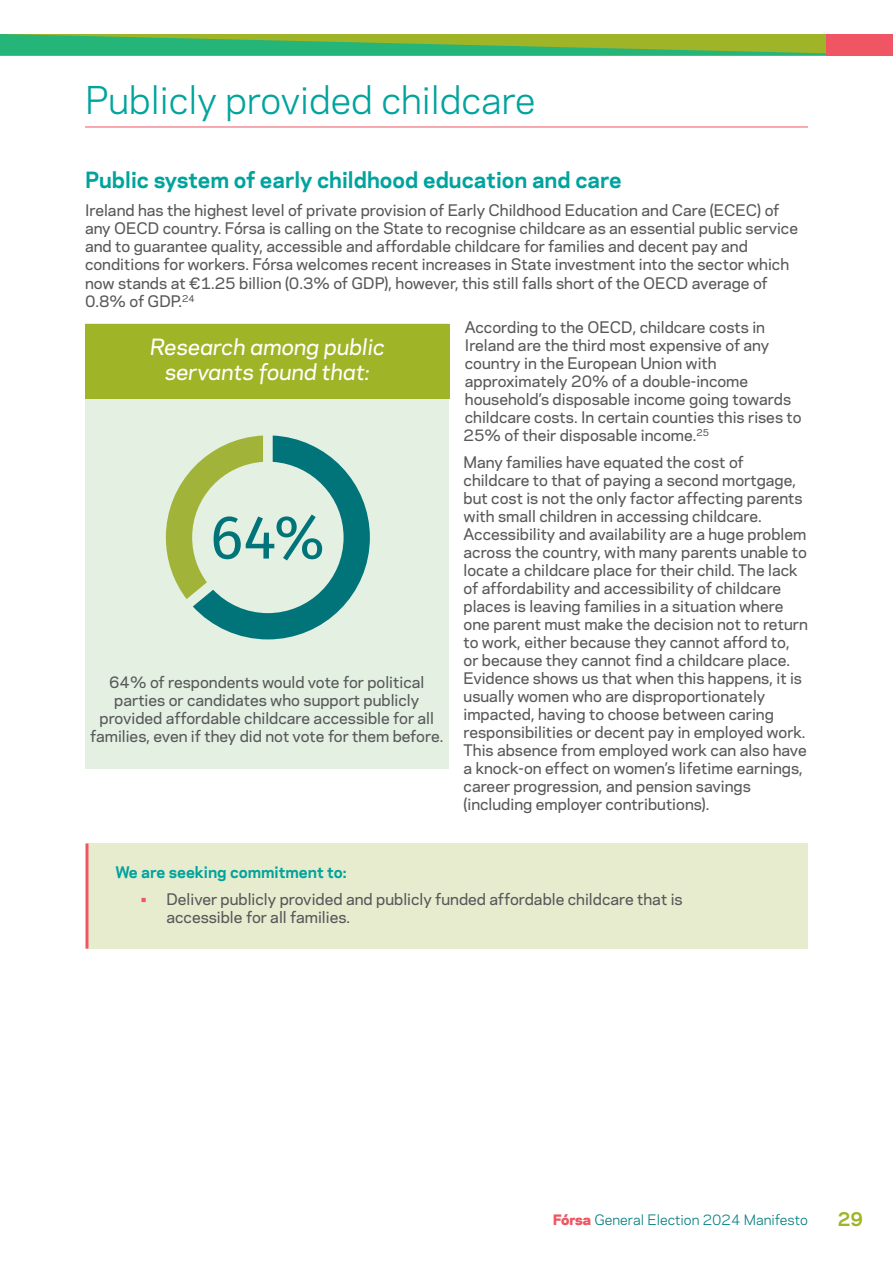
<style>
.page{position:relative;width:893px;height:1263px;background:#fff}
.page>*{position:absolute;margin:0;border:0;box-sizing:border-box;transform-origin:0 0}
.t1{font:36px "Polaris";color:#00a39d}
.t2{font:700 21px "Polaris";color:#00a39d}
.t3{font:italic 500 21px/25.2px "Polaris";color:#fff;text-align:center}
.t4{font:700 18px "Polaris";color:#a0b427}
.t5{font:500 15px/18px "Polaris";color:#57585a}
.t6{font:700 15px "Polaris";color:#00a39d}
.t7{font:13.5px "Polaris";color:#007d7f}
.s1{color:#ef5562}
.s2{font-weight:800;color:#ef5562}
</style>
<div class="page">
<svg style="left:0;top:34px;width:826px;height:21px;background:#5db453"></svg>
<div style="left:826px;top:34px;width:67px;height:21px;background:#ef5562"></div>
<hr style="left:85px;top:127px;width:723px;height:1px;background:#ef5562">
<div style="left:87px;top:843px;width:720px;height:106px;background:#e8eccf"></div>
<hr style="left:85px;top:843px;width:3px;height:106px;background:#ef5562">
<div style="left:85px;top:324px;width:364px;height:445px;background:#e4f1e2"></div>
<div style="left:85px;top:324px;width:365px;height:74px;background:#a0b427"></div>
<svg style="left:166px;top:435px;width:204px;height:204px"></svg>
<h1 class="t1" style="left:85px;top:85px;width:452px">Publicly provided childcare</h1>
<h2 class="t2" style="left:85px;top:171px;width:538px">Public system of early childhood education and care</h2>
<p class="t5" style="left:85px;top:203px;width:715px">Ireland has the highest level of private provision of Early Childhood Education and Care (ECEC) of any OECD country. Fórsa is calling on the State to recognise childcare as an essential public service and to guarantee quality, accessible and affordable childcare for families and decent pay and conditions for workers. Fórsa welcomes recent increases in State investment into the sector which now stands at €1.25 billion (0.3% of GDP), however, this still falls short of the OECD average of 0.8% of GDP.<sup>24</sup></p>
<p class="t5" style="left:464px;top:320px;width:340px">According to the OECD, childcare costs in Ireland are the third most expensive of any country in the European Union with approximately 20% of a double-income household’s disposable income going towards childcare costs. In certain counties this rises to 25% of their disposable income.<sup>25</sup></p>
<p class="t5" style="left:464px;top:454px;width:346px">Many families have equated the cost of childcare to that of paying a second mortgage, but cost is not the only factor affecting parents with small children in accessing childcare.<br>Accessibility and availability are a huge problem across the country, with many parents unable to locate a childcare place for their child. The lack of affordability and accessibility of childcare places is leaving families in a situation where one parent must make the decision not to return to work, either because they cannot afford to, or because they cannot find a childcare place.<br>Evidence shows us that when this happens, it is usually women who are disproportionately impacted, having to choose between caring responsibilities or decent pay in employed work.<br>This absence from employed work can also have a knock-on effect on women’s lifetime earnings, career progression, and pension savings (including employer contributions).</p>
<h2 class="t3" style="left:150px;top:336px;width:236px">Research among public servants found that:</h2>
<p class="t5" style="left:90px;top:675px;width:355px;text-align:center">64% of respondents would vote for political parties or candidates who support publicly provided affordable childcare accessible for all families, even if they did not vote for them before.</p>
<p class="t6" style="left:115px;top:866px;width:233px">We are seeking commitment to:</p>
<p class="t5" style="left:166px;top:891px;width:518px;text-indent:-26px"><span class="s1">•</span> Deliver publicly provided and publicly funded affordable childcare that is accessible for all families.</p>
<p class="t7" style="left:553px;top:1214px;width:256px"><span class="s2">Fórsa</span> General Election 2024 Manifesto</p>
<p class="t4" style="left:838px;top:1211px;width:27px">29</p>
</div>
